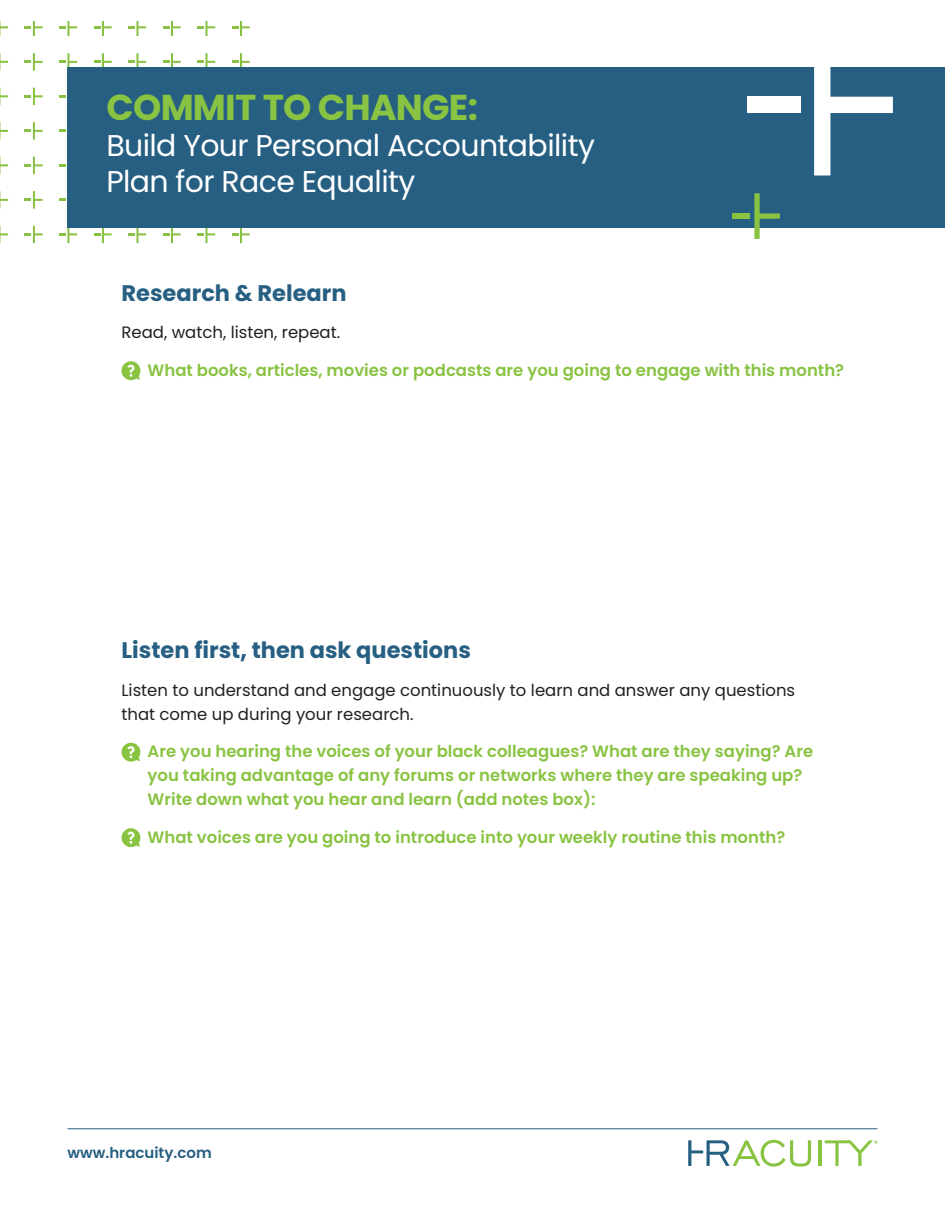
<style>
.page{position:relative;width:945px;height:1215px;background:#fff}
.page>*{position:absolute;margin:0;border:0;box-sizing:border-box;transform-origin:0 0}
.t1{font:700 36px "Poppins";letter-spacing:-.02em;color:#89c342}
.t2{font:30px/36px "Poppins";letter-spacing:-.02em;color:#fff}
.t3{font:700 22.5px "Poppins";color:#265f82}
.t4{font:600 16.5px/24px "Poppins";color:#89c342}
.t5{font:16.5px/24px "Poppins";color:#231f20}
.t6{font:600 15px "Poppins";color:#265f82}
</style>
<div class="page">
<svg style="left:0;top:226px;width:8px;height:17px"></svg>
<svg style="left:25px;top:226px;width:18px;height:17px"></svg>
<svg style="left:59px;top:226px;width:18px;height:17px"></svg>
<svg style="left:94px;top:228px;width:18px;height:15px"></svg>
<svg style="left:128px;top:228px;width:18px;height:15px"></svg>
<svg style="left:163px;top:228px;width:18px;height:15px"></svg>
<svg style="left:197px;top:228px;width:18px;height:15px"></svg>
<svg style="left:232px;top:228px;width:18px;height:15px"></svg>
<svg style="left:0;top:191px;width:8px;height:18px"></svg>
<svg style="left:25px;top:191px;width:18px;height:18px"></svg>
<svg style="left:59px;top:191px;width:9px;height:18px"></svg>
<svg style="left:0;top:157px;width:8px;height:17px"></svg>
<svg style="left:25px;top:157px;width:18px;height:17px"></svg>
<svg style="left:59px;top:157px;width:9px;height:17px"></svg>
<svg style="left:0;top:122px;width:8px;height:18px"></svg>
<svg style="left:25px;top:122px;width:18px;height:18px"></svg>
<svg style="left:59px;top:122px;width:9px;height:18px"></svg>
<svg style="left:0;top:88px;width:8px;height:17px"></svg>
<svg style="left:25px;top:88px;width:18px;height:17px"></svg>
<svg style="left:59px;top:88px;width:9px;height:17px"></svg>
<svg style="left:0;top:53px;width:8px;height:18px"></svg>
<svg style="left:25px;top:53px;width:18px;height:18px"></svg>
<svg style="left:59px;top:53px;width:18px;height:18px"></svg>
<svg style="left:94px;top:53px;width:18px;height:14px"></svg>
<svg style="left:128px;top:53px;width:18px;height:14px"></svg>
<svg style="left:163px;top:53px;width:18px;height:14px"></svg>
<svg style="left:197px;top:53px;width:18px;height:14px"></svg>
<svg style="left:232px;top:53px;width:18px;height:14px"></svg>
<svg style="left:0;top:21px;width:8px;height:15px"></svg>
<svg style="left:25px;top:21px;width:18px;height:15px"></svg>
<svg style="left:59px;top:21px;width:18px;height:15px"></svg>
<svg style="left:94px;top:21px;width:18px;height:15px"></svg>
<svg style="left:128px;top:21px;width:18px;height:15px"></svg>
<svg style="left:163px;top:21px;width:18px;height:15px"></svg>
<svg style="left:197px;top:21px;width:18px;height:15px"></svg>
<svg style="left:232px;top:21px;width:18px;height:15px"></svg>
<svg style="left:688px;top:1140px;width:123px;height:27px"></svg>
<hr style="left:818px;top:1140px;width:3px;height:26px;background:#88c442">
<svg style="left:825px;top:1140px;width:53px;height:26px"></svg>
<div style="left:68px;top:67px;width:877px;height:161px;background:#265f82"></div>
<svg style="left:122px;top:361px;width:18px;height:19px"></svg>
<svg style="left:122px;top:743px;width:18px;height:19px"></svg>
<svg style="left:122px;top:828px;width:18px;height:19px"></svg>
<div style="left:747px;top:97px;width:54px;height:16px;background:#fff"></div>
<svg style="left:814px;top:67px;width:79px;height:109px"></svg>
<div style="left:733px;top:213px;width:17px;height:6px;background:#89c342"></div>
<svg style="left:754px;top:193px;width:26px;height:46px"></svg>
<hr style="left:68px;top:1128px;width:810px;height:1px;background:#265f82">
<h1 class="t1" style="left:106px;top:87px;width:373px">COMMIT TO CHANGE:</h1>
<h2 class="t2" style="left:106px;top:128px;width:490px">Build Your Personal Accountability<br>Plan for Race Equality</h2>
<h3 class="t3" style="left:122px;top:280px;width:227px">Research &amp; Relearn</h3>
<p class="t5" style="left:122px;top:320px;width:220px">Read, watch, listen, repeat.</p>
<p class="t4" style="left:148px;top:358px;width:698px">What books, articles, movies or podcasts are you going to engage with this month?</p>
<h3 class="t3" style="left:122px;top:637px;width:351px">Listen first, then ask questions</h3>
<p class="t5" style="left:122px;top:678px;width:675px">Listen to understand and engage continuously to learn and answer any questions that come up during your research.</p>
<p class="t4" style="left:148px;top:739px;width:667px">Are you hearing the voices of your black colleagues? What are they saying? Are you taking advantage of any forums or networks where they are speaking up?<br>Write down what you hear and learn (add notes box):</p>
<p class="t4" style="left:148px;top:825px;width:639px">What voices are you going to introduce into your weekly routine this month?</p>
<p class="t6" style="left:68px;top:1144px;width:146px">www.hracuity.com</p>
</div>
